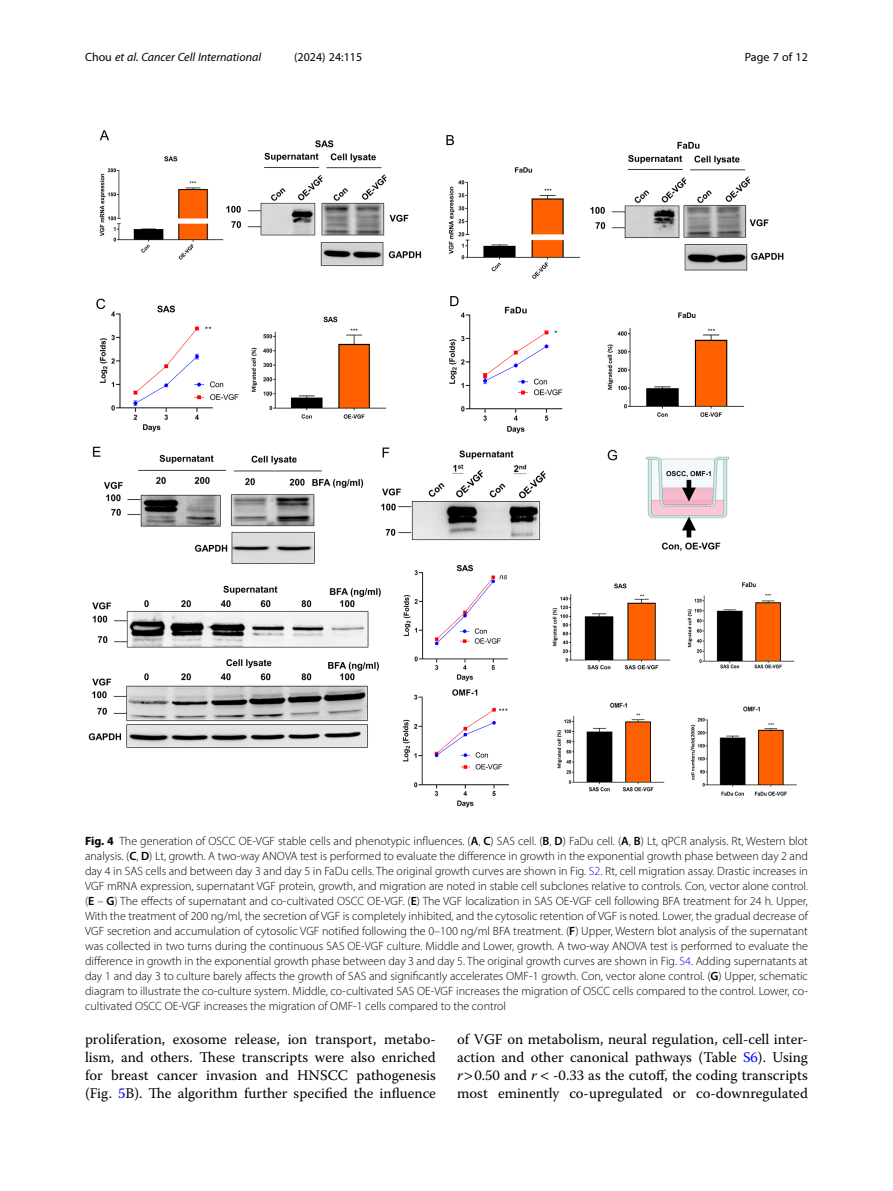
<style>
.page{position:relative;width:893px;height:1191px;background:#fff}
.page>*{position:absolute;margin:0;border:0;box-sizing:border-box;transform-origin:0 0}
.Body_Text{font:14.7px/18px "Warnock Pro";color:#000;text-align:justify}
.Figure_Caption{font:300 12px/15px "Myriad Pro";color:#000;text-align:justify}
.t1{font:italic 12px "Myriad Pro";color:#000}
.t2{font:12px "Myriad Pro";color:#000}
.s1{font-style:normal}
.s2{font-weight:700}
.s3{font-weight:600}
.s4{color:#00f}
.s5{font-style:italic}
</style>
<div class="page">
<img style="left:88px;top:130px;width:709px;height:678px">
<p class="t1" style="left:85px;top:50px;width:178px"><span class="s1">Chou</span> et al. Cancer Cell International</p>
<p class="t2" style="left:294px;top:50px;width:70px">(2024) 24:115</p>
<p class="t2" style="left:745px;top:50px;width:65px">Page 7 of 12</p>
<p class="Figure_Caption" style="left:85px;top:833px;width:724px"><span class="s2">Fig. 4</span> The generation of OSCC OE-VGF stable cells and phenotypic influences. (<span class="s3">A</span>, <span class="s3">C</span>) SAS cell. (<span class="s3">B</span>, <span class="s3">D</span>) FaDu cell. (<span class="s3">A</span>, <span class="s3">B</span>) Lt, qPCR analysis. Rt, Western blot analysis. (<span class="s3">C</span>, <span class="s3">D</span>) Lt, growth. A two-way ANOVA test is performed to evaluate the difference in growth in the exponential growth phase between day 2 and day 4 in SAS cells and between day 3 and day 5 in FaDu cells. The original growth curves are shown in Fig. <span class="s4">S2</span>. Rt, cell migration assay. Drastic increases in VGF mRNA expression, supernatant VGF protein, growth, and migration are noted in stable cell subclones relative to controls. Con, vector alone control. (<span class="s3">E</span> – <span class="s3">G</span>) The effects of supernatant and co-cultivated OSCC OE-VGF. (<span class="s3">E</span>) The VGF localization in SAS OE-VGF cell following BFA treatment for 24 h. Upper, With the treatment of 200 ng/ml, the secretion of VGF is completely inhibited, and the cytosolic retention of VGF is noted. Lower, the gradual decrease of VGF secretion and accumulation of cytosolic VGF notified following the 0–100 ng/ml BFA treatment. (<span class="s3">F</span>) Upper, Western blot analysis of the supernatant was collected in two turns during the continuous SAS OE-VGF culture. Middle and Lower, growth. A two-way ANOVA test is performed to evaluate the difference in growth in the exponential growth phase between day 3 and day 5. The original growth curves are shown in Fig. <span class="s4">S4</span>. Adding supernatants at day 1 and day 3 to culture barely affects the growth of SAS and significantly accelerates OMF-1 growth. Con, vector alone control. (<span class="s3">G</span>) Upper, schematic diagram to illustrate the co-culture system. Middle, co-cultivated SAS OE-VGF increases the migration of OSCC cells compared to the control. Lower, co&shy;cultivated OSCC OE-VGF increases the migration of OMF-1 cells compared to the control</p>
<p class="Body_Text" style="left:85px;top:1030px;width:352px">proliferation, exosome release, ion transport, metabo&shy;lism, and others. These transcripts were also enriched for breast cancer invasion and HNSCC pathogenesis (Fig. <span class="s4">5</span>B). The algorithm further specified the influence</p>
<p class="Body_Text" style="left:457px;top:1030px;width:352px">of VGF on metabolism, neural regulation, cell-cell inter&shy;action and other canonical pathways (Table <span class="s4">S6</span>). Using <span class="s5">r</span> 0.50 and <span class="s5">r</span> -0.33 as the cutoff, the coding transcripts most eminently co-upregulated or co-downregulated</p>
</div>
